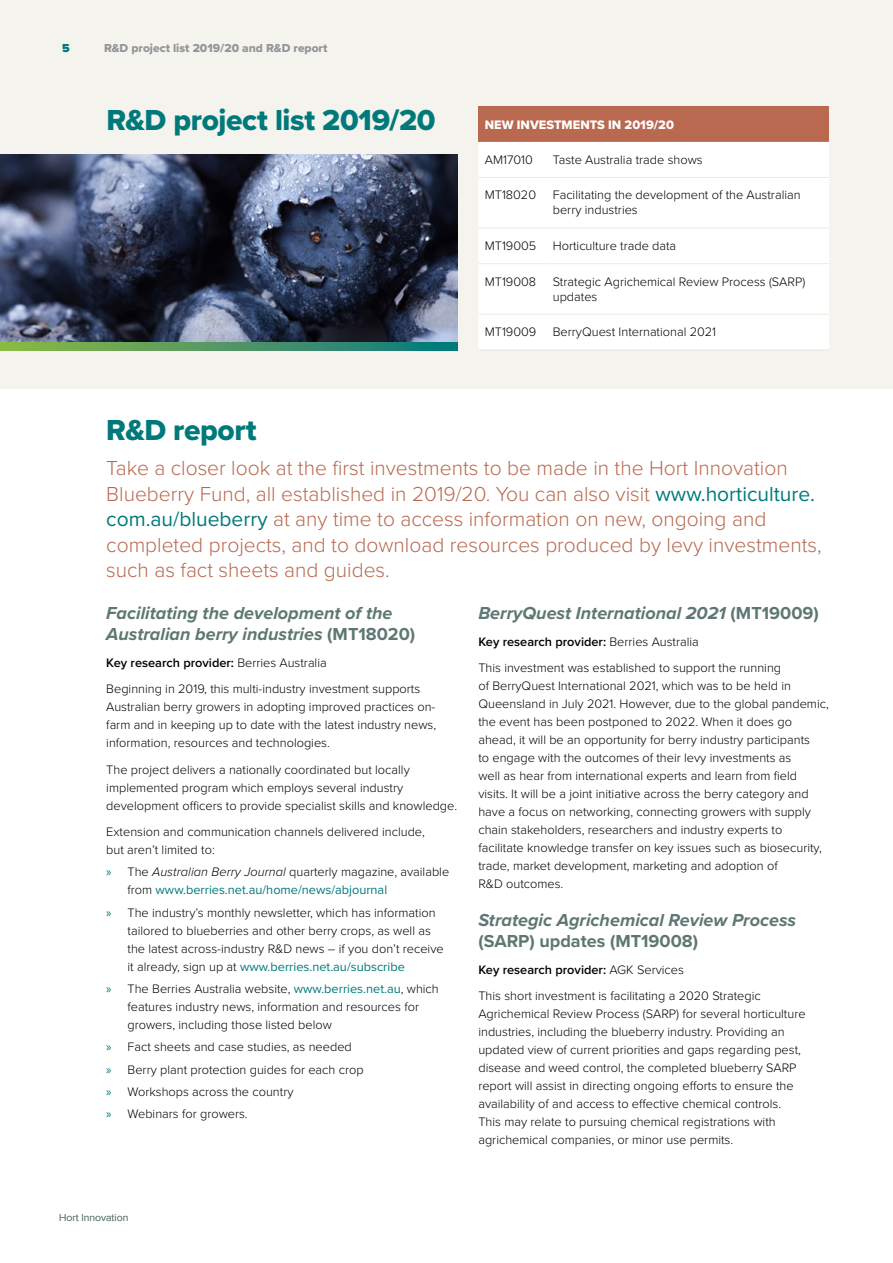
<style>
.page{position:relative;width:893px;height:1263px;background:#fff}
.page>*{position:absolute;margin:0;border:0;box-sizing:border-box;transform-origin:0 0}
.t1{font:30px "Proxima Nova Extrabld";letter-spacing:-.01em;color:#00797b}
.t2{font:300 21px/25.5px "Proxima Nova";color:#b96950}
.t3{font:italic 700 18px/21px "Proxima Nova";color:#5e7772}
.t4{font:700 18px "Proxima Nova";color:#5e7772}
.t5{font:300 12.75px/18px "Proxima Nova";color:#000}
.t6{font:12.75px/18px "Proxima Nova";color:#00797b}
.t7{font:12.75px "Proxima Nova Extrabld";color:#fff}
.t8{font:12px "Proxima Nova Extrabld";color:#939598}
.t9{font:900 12px "Proxima Nova";color:#00797b}
.t10{font:300 10.5px "Proxima Nova";color:#5e7772}
.s1{font-weight:400;color:#00797b}
.s2{font-style:normal}
.s3{font-weight:600}
.s4{font-family:"Myriad Pro"}
.s5{font-weight:300;color:#000}
.s6{font-weight:300;font-style:italic;color:#000}
.s7{font-family:"Myriad Pro";font-weight:400;color:#00797b}
</style>
<div class="page">
<div style="left:0;top:0;width:893px;height:388px;background:#f4f3ed"></div>
<div style="left:478px;top:106px;width:351px;height:36px;background:#b96950"></div>
<div style="left:478px;top:142px;width:351px;height:207px;background:#fff"></div>
<hr style="left:478px;top:177px;width:68px;height:1px;background:#ecebe1">
<hr style="left:546px;top:177px;width:283px;height:1px;background:#ecebe1">
<hr style="left:478px;top:228px;width:68px;height:1px;background:#ecebe1">
<hr style="left:546px;top:228px;width:283px;height:1px;background:#ecebe1">
<hr style="left:478px;top:263px;width:68px;height:1px;background:#ecebe1">
<hr style="left:546px;top:263px;width:283px;height:1px;background:#ecebe1">
<hr style="left:478px;top:314px;width:68px;height:1px;background:#ecebe1">
<hr style="left:546px;top:314px;width:283px;height:1px;background:#ecebe1">
<hr style="left:478px;top:349px;width:68px;height:1px;background:#ecebe1">
<hr style="left:546px;top:349px;width:283px;height:1px;background:#ecebe1">
<img style="left:0;top:154px;width:457px;height:188px">
<svg style="left:0;top:342px;width:457px;height:9px;background:#4d9762"></svg>
<p class="t9" style="left:62px;top:41px;width:9px">5</p>
<p class="t8" style="left:104px;top:39px;width:225px">R&amp;D project list 2019/20 and R&amp;D report</p>
<h1 class="t1" style="left:107px;top:98px;width:331px">R&amp;D project list 2019/20</h1>
<p class="t7" style="left:485px;top:115px;width:191px">NEW INVESTMENTS IN 2019/20</p>
<p class="t5" style="left:485px;top:151px;width:50px">AM17010</p>
<p class="t5" style="left:553px;top:151px;width:151px">Taste Australia trade shows</p>
<p class="t5" style="left:485px;top:186px;width:53px">MT18020</p>
<p class="t5" style="left:553px;top:188px;width:249px;line-height:15px">Facilitating the development of the Australian berry industries</p>
<p class="t5" style="left:485px;top:237px;width:53px">MT19005</p>
<p class="t5" style="left:553px;top:237px;width:125px">Horticulture trade data</p>
<p class="t5" style="left:485px;top:273px;width:53px">MT19008</p>
<p class="t5" style="left:553px;top:274px;width:254px;line-height:15px">Strategic Agrichemical Review Process (SARP) updates</p>
<p class="t5" style="left:485px;top:323px;width:53px">MT19009</p>
<p class="t5" style="left:553px;top:323px;width:165px">BerryQuest International 2021</p>
<h1 class="t1" style="left:106px;top:407px;width:152px">R&amp;D report</h1>
<p class="t2" style="left:106px;top:456px;width:717px">Take a closer look at the first investments to be made in the Hort Innovation Blueberry Fund, all established in 2019/20. You can also visit <span class="s1">www.horticulture. com.au/blueberry</span> at any time to access information on new, ongoing and completed projects, and to download resources produced by levy investments, such as fact sheets and guides.</p>
<h3 class="t3" style="left:478px;top:602px;width:342px">BerryQuest International 2021 <span class="s2">(MT19009)</span></h3>
<p class="t5" style="left:478px;top:628px;width:304px;line-height:26.5px"><span class="s3">Key research provider:</span> Berries Australia<br>This investment was established to support the running</p>
<p class="t5" style="left:478px;top:677px;width:352px">of BerryQuest International 2021, which was to be held in Queensland in July 2021. However, due to the global pandemic, the event has been postponed to 2022. When it does go ahead, it will be an opportunity for berry industry participants<br>to engage with the outcomes of their levy investments as<br>well as hear from international experts and learn from field visits. It will be a joint initiative across the berry category and have a focus on networking, connecting growers with supply chain stakeholders, researchers and industry experts to facilitate knowledge transfer on key issues such as biosecurity, trade, market development, marketing and adoption of<br>R&amp;D outcomes.</p>
<h3 class="t3" style="left:478px;top:909px;width:319px">Strategic Agrichemical Review Process</h3>
<h3 class="t4" style="left:478px;top:930px;width:221px">(SARP) updates (MT19008)</h3>
<p class="t5" style="left:478px;top:956px;width:284px;line-height:26.5px"><span class="s3">Key research provider:</span> AGK Services<br>This short investment is facilitating a 2020 Strategic</p>
<p class="t5" style="left:478px;top:1005px;width:329px">Agrichemical Review Process (SARP) for several horticulture industries, including the blueberry industry. Providing an updated view of current priorities and gaps regarding pest, disease and weed control, the completed blueberry SARP report will assist in directing ongoing efforts to ensure the availability of and access to effective chemical controls.<br>This may relate to pursuing chemical registrations with agrichemical companies, or minor use permits.</p>
<h3 class="t3" style="left:106px;top:602px;width:310px">Facilitating the development of the<br>Australian berry industries <span class="s2">(MT18020)</span></h3>
<p class="t5" style="left:106px;top:649px;width:315px;line-height:26.5px"><span class="s3">Key research provider:</span> Berries Australia<br>Beginning in 2019, this multi-industry investment supports</p>
<p class="t5" style="left:106px;top:698px;width:331px;text-align:justify">Australian berry growers in adopting improved practices on&shy;farm and in keeping up to date with the latest industry news, information, resources and technologies.</p>
<p class="t5" style="left:106px;top:761px;width:352px">The project delivers a nationally coordinated but locally implemented program which employs several industry development officers to provide specialist skills and knowledge.</p>
<p class="t5" style="left:106px;top:823px;width:320px">Extension and communication channels delivered include, but aren’t limited to:</p>
<p class="t6" style="left:128px;top:863px;width:323px;text-indent:-21px"><span class="s4">»</span> <span class="s5">The</span> <span class="s6">Australian Berry Journal</span> <span class="s5">quarterly magazine, available from</span> www.berries.net.au/home/news/abjournal</p>
<p class="t5" style="left:128px;top:904px;width:318px;text-indent:-21px"><span class="s7">»</span> The industry’s monthly newsletter, which has information tailored to blueberries and other berry crops, as well as the latest across-industry R&amp;D news – if you don’t receive it already, sign up at <span class="s1">www.berries.net.au/subscribe</span></p>
<p class="t5" style="left:128px;top:980px;width:313px;text-indent:-21px"><span class="s7">»</span> The Berries Australia website, <span class="s1">www.berries.net.au</span>, which features industry news, information and resources for growers, including those listed below</p>
<p class="t5" style="left:106px;top:1036px;width:259px;line-height:22.2px"><span class="s7">»</span> Fact sheets and case studies, as needed<br><span class="s7">»</span> Berry plant protection guides for each crop <span class="s7">»</span> Workshops across the country<br><span class="s7">»</span> Webinars for growers.</p>
<p class="t10" style="left:59px;top:1211px;width:71px">Hort Innovation</p>
</div>
